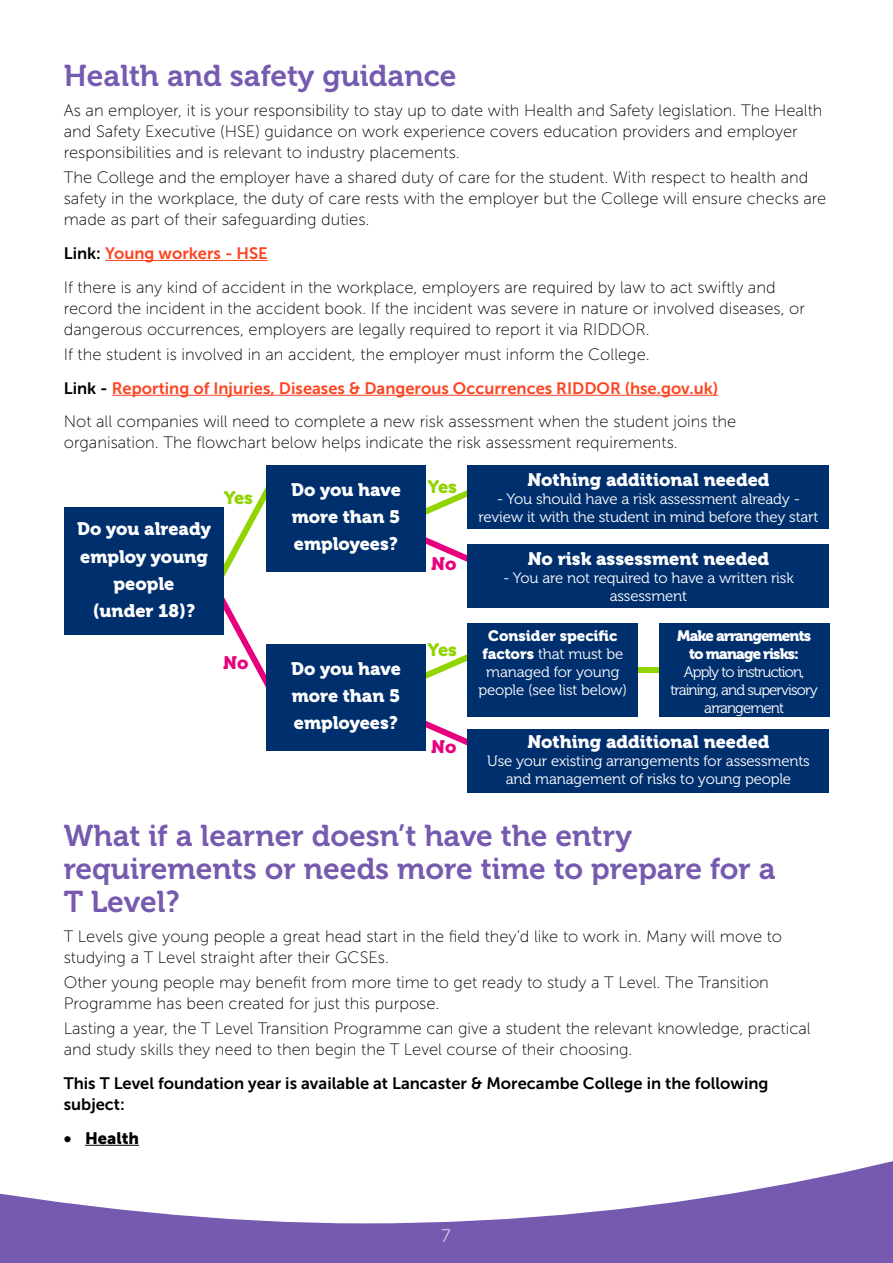
<style>
.page{position:relative;width:893px;height:1263px;background:#765ab0}
.page>*{position:absolute;margin:0;border:0;box-sizing:border-box;transform-origin:0 0}
.t1{font:30px/33px "Museo 700";color:#765ab0}
.t2{font:18px/27px "Museo 900";color:#fff;text-align:justify}
.t3{font:18px "Museo 900";letter-spacing:-.035em;color:#91d400}
.t4{font:18px "Museo 900";color:#e6007d}
.t5{font:18px "Museo Sans 100";color:#fff}
.t6{font:16.5px/21px "Museo Sans 100";color:#000}
.t7{font:16.5px "Museo Sans 700";color:#fc4421}
.t8{font:16.5px/21px "Museo Sans 700";color:#000}
.t9{font:16.5px "Museo Sans 900";color:#000}
.t10{font:15px/18px "Museo 300";letter-spacing:-.01em;color:#fff;text-align:center}
.t11{font:15px/18px "Museo 300";letter-spacing:-.06em;color:#fff;text-align:center}
.t12{font:15px/18px "Museo 900";letter-spacing:-.06em;color:#fff;text-align:center}
.t13{font:15px "Museo 900";color:#fff}
.s1{color:#000}
.s2{font-family:"Museo 900"}
</style>
<div class="page">
<div style="left:0;top:0;width:893px;height:1223px;background:#fff"></div>
<svg style="left:206px;top:470px;width:76px;height:234px;background:#f6f0ee"></svg>
<div style="left:64px;top:507px;width:159px;height:128px;background:#002f6e"></div>
<svg style="left:638px;top:663px;width:21px;height:13px"></svg>
<hr style="left:105px;top:260px;width:163px;height:1px;background:#fc4421">
<hr style="left:112px;top:395px;width:606px;height:1px;background:#fc4421">
<hr style="left:85px;top:1145px;width:54px;height:1px;background:#000">
<div style="left:659px;top:623px;width:170px;height:93px;background:#002f6e"></div>
<svg style="left:381px;top:469px;width:135px;height:115px;background:#efe9e8"></svg>
<svg style="left:381px;top:633px;width:135px;height:135px;background:#efebeb"></svg>
<div style="left:266px;top:465px;width:159px;height:106px;background:#002f6e"></div>
<div style="left:468px;top:465px;width:361px;height:64px;background:#002f6e"></div>
<div style="left:468px;top:544px;width:361px;height:64px;background:#002f6e"></div>
<div style="left:266px;top:644px;width:159px;height:106px;background:#002f6e"></div>
<div style="left:468px;top:729px;width:361px;height:63px;background:#002f6e"></div>
<div style="left:468px;top:623px;width:170px;height:93px;background:#002f6e"></div>
<h1 class="t1" style="left:64px;top:60px;width:394px">Health and safety guidance</h1>
<p class="t6" style="left:64px;top:100px;width:760px">As an employer, it is your responsibility to stay up to date with Health and Safety legislation. The Health and Safety Executive (HSE) guidance on work experience covers education providers and employer responsibilities and is relevant to industry placements.</p>
<p class="t6" style="left:64px;top:167px;width:764px">The College and the employer have a shared duty of care for the student. With respect to health and safety in the workplace, the duty of care rests with the employer but the College will ensure checks are made as part of their safeguarding duties.</p>
<p class="t7" style="left:64px;top:244px;width:205px"><span class="s1">Link:</span> Young workers - HSE</p>
<p class="t6" style="left:64px;top:277px;width:743px">If there is any kind of accident in the workplace, employers are required by law to act swiftly and record the incident in the accident book. If the incident was severe in nature or involved diseases, or dangerous occurrences, employers are legally required to report it via RIDDOR.</p>
<p class="t6" style="left:64px;top:344px;width:587px">If the student is involved in an accident, the employer must inform the College.</p>
<p class="t7" style="left:64px;top:379px;width:656px"><span class="s1">Link -</span> Reporting of Injuries, Diseases &amp; Dangerous Occurrences RIDDOR (hse.gov.uk)</p>
<p class="t6" style="left:64px;top:411px;width:674px">Not all companies will need to complete a new risk assessment when the student joins the organisation. The flowchart below helps indicate the risk assessment requirements.</p>
<p class="t2" style="left:77px;top:516px;width:135px;text-align:center">Do you already employ young people<br>(under 18)?</p>
<p class="t3" style="left:224px;top:487px;width:31px">Yes</p>
<p class="t4" style="left:223px;top:653px;width:27px">No</p>
<p class="t2" style="left:291px;top:476px;width:111px">Do you have more than 5 employees?</p>
<p class="t2" style="left:291px;top:656px;width:111px">Do you have more than 5 employees?</p>
<p class="t3" style="left:428px;top:477px;width:31px">Yes</p>
<p class="t4" style="left:431px;top:553px;width:27px">No</p>
<p class="t3" style="left:428px;top:640px;width:31px">Yes</p>
<p class="t4" style="left:431px;top:737px;width:27px">No</p>
<p class="t2" style="left:527px;top:466px;width:244px">Nothing additional needed</p>
<p class="t10" style="left:478px;top:490px;width:342px">- You should have a risk assessment already - review it with the student in mind before they start</p>
<p class="t2" style="left:528px;top:545px;width:243px">No risk assessment needed</p>
<p class="t10" style="left:503px;top:569px;width:292px">- You are not required to have a written risk assessment</p>
<p class="t13" style="left:488px;top:627px;width:131px">Consider specific</p>
<p class="t10" style="left:478px;top:645px;width:150px"><span class="s2">factors</span> that must be managed for young people (see list below)</p>
<p class="t12" style="left:677px;top:627px;width:135px">Make arrangements to manage risks:</p>
<p class="t11" style="left:670px;top:663px;width:149px">Apply to instruction, training, and supervisory arrangement</p>
<p class="t2" style="left:527px;top:728px;width:244px">Nothing additional needed</p>
<p class="t10" style="left:487px;top:752px;width:324px">Use your existing arrangements for assessments and management of risks to young people</p>
<h1 class="t1" style="left:64px;top:819px;width:713px">What if a learner doesn’t have the entry requirements or needs more time to prepare for a<br>T Level?</h1>
<p class="t6" style="left:64px;top:925px;width:720px">T Levels give young people a great head start in the field they’d like to work in. Many will move to studying a T Level straight after their GCSEs.</p>
<p class="t6" style="left:64px;top:972px;width:707px">Other young people may benefit from more time to get ready to study a T Level. The Transition<br>Programme has been created for just this purpose.</p>
<p class="t6" style="left:64px;top:1018px;width:748px">Lasting a year, the T Level Transition Programme can give a student the relevant knowledge, practical and study skills they need to then begin the T Level course of their choosing.</p>
<p class="t8" style="left:64px;top:1073px;width:706px">This T Level foundation year is available at Lancaster &amp; Morecambe College in the following subject:</p>
<p class="t9" style="left:64px;top:1128px;width:77px">• Health</p>
<p class="t5" style="left:441px;top:1227px;width:11px">7</p>
</div>
